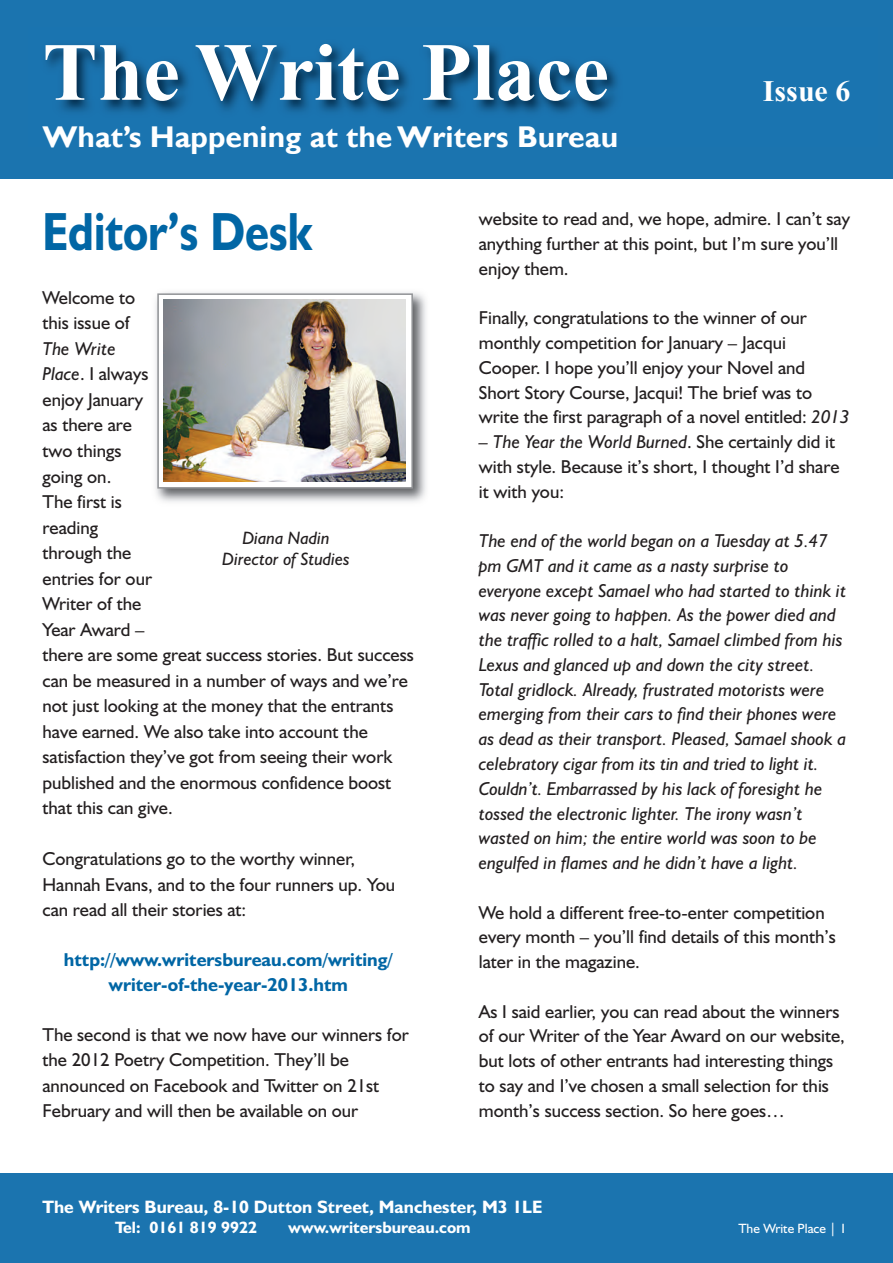
<style>
.page{position:relative;width:893px;height:1263px;background:#fff}
.page>*{position:absolute;margin:0;border:0;box-sizing:border-box;transform-origin:0 0}
.t1{font:700 82.5px "Times New Roman";color:#fff}
.t2{font:700 54px "Humanist 521 BT";color:#0166a5;scale:.83 1}
.t3{font:700 30px "Gill Sans";color:#fff}
.t4{font:700 30px "Times New Roman";color:#fff}
.t5{font:18.75px/25.5px "Humanist 521 BT";color:#231f20}
.t6{font:italic 18.75px/24.8px "Humanist 521 BT";color:#231f20}
.t7{font:700 18.75px/25.5px "Humanist 521 BT";color:#0166a5;text-align:center}
.t8{font:700 18px "Humanist 521 BT";color:#fff}
.t9{font:italic 18px/21.6px "Humanist 521 BT";color:#231f20;text-align:center}
.t10{font:700 16.5px "Humanist 521 BT";color:#fff}
.t11{font:13.5px "Humanist 521 BT";color:#fff}
.s1{font-style:italic}
</style>
<div class="page">
<div style="left:0;top:0;width:893px;height:179px;background:#1b74af"></div>
<img style="left:46px;top:45px;width:571px;height:68px">
<div style="left:0;top:1174px;width:893px;height:89px;background:#1b74af"></div>
<img style="left:155px;top:292px;width:271px;height:210px">
<div style="left:159px;top:295px;width:252px;height:192px;background:#fff"></div>
<img style="left:163px;top:300px;width:243px;height:181px">
<div style="left:157px;top:293px;width:256px;height:196px;border:2px solid #939598"></div>
<h1 class="t1" style="left:43px;top:45px;width:568px">The Write Place</h1>
<h3 class="t3" style="left:43px;top:120px;width:577px">What’s Happening at theWriters Bureau</h3>
<h3 class="t4" style="left:763px;top:81px;width:89px">Issue 6</h3>
<h2 class="t2" style="left:42px;top:213px;width:327px">Editor’s Desk</h2>
<p class="t5" style="left:43px;top:287px;width:94px">Welcome to this issue of</p>
<p class="t5" style="left:43px;top:338px;width:373px"><span class="s1">The Write<br>Place</span>. I always<br>enjoy January<br>as there are<br>two things<br>going on.<br>The first is<br>reading<br>through the<br>entries for our<br>Writer of the<br>Year Award –<br>there are some great success stories. But success can be measured in a number of ways and we’re not just looking at the money that the entrants have earned. We also take into account the satisfaction they’ve got from seeing their work published and the enormous confidence boost that this can give.</p>
<p class="t5" style="left:43px;top:848px;width:354px">Congratulations go to the worthy winner,<br>Hannah Evans, and to the four runners up. You can read all their stories at:</p>
<p class="t7" style="left:64px;top:948px;width:330px">http://www.writersbureau.com/writing/ writer-of-the-year-2013.htm</p>
<p class="t5" style="left:43px;top:1023px;width:368px">The second is that we now have our winners for the 2012 Poetry Competition. They’ll be announced on Facebook and Twitter on 21st February and will then be available on our</p>
<p class="t9" style="left:222px;top:529px;width:129px">Diana Nadin<br>Director of Studies</p>
<p class="t5" style="left:479px;top:209px;width:373px;line-height:24.8px">website to read and, we hope, admire. I can’t say anything further at this point, but I’m sure you’ll enjoy them.</p>
<p class="t5" style="left:479px;top:308px;width:372px;line-height:24.8px">Finally, congratulations to the winner of our monthly competition for January – Jacqui Cooper. I hope you’ll enjoy your Novel and Short Story Course, Jacqui! The brief was to write the first paragraph of a novel entitled: <span class="s1">2013</span></p>
<p class="t5" style="left:479px;top:432px;width:362px;line-height:24.8px"><span class="s1">– The Year the World Burned</span>. She certainly did it with style. Because it’s short, I thought I’d share it with you:</p>
<p class="t6" style="left:479px;top:531px;width:369px">The end of the world began on a Tuesday at 5.47 pm GMT and it came as a nasty surprise to everyone except Samael who had started to think it was never going to happen. As the power died and the traffic rolled to a halt, Samael climbed from his Lexus and glanced up and down the city street.<br>Total gridlock. Already, frustrated motorists were emerging from their cars to find their phones were as dead as their transport. Pleased, Samael shook a celebratory cigar from its tin and tried to light it.<br>Couldn’t. Embarrassed by his lack of foresight he tossed the electronic lighter. The irony wasn’t wasted on him; the entire world was soon to be engulfed in flames and he didn’t have a light.</p>
<p class="t5" style="left:479px;top:902px;width:359px;line-height:24.8px">We hold a different free-to-enter competition every month – you’ll find details of this month’s later in the magazine.</p>
<p class="t5" style="left:479px;top:1001px;width:368px;line-height:24.8px">As I said earlier, you can read about the winners of our Writer of the Year Award on our website, but lots of other entrants had interesting things to say and I’ve chosen a small selection for this month’s success section. So here goes…</p>
<p class="t8" style="left:43px;top:1200px;width:501px">The Writers Bureau, 8-10 Dutton Street, Manchester, M3 1LE</p>
<p class="t10" style="left:115px;top:1222px;width:144px">Tel: 0161 819 9922</p>
<p class="t10" style="left:289px;top:1222px;width:183px">www.writersbureau.com</p>
<p class="t11" style="left:738px;top:1224px;width:110px">The Write Place | 1</p>
</div>
